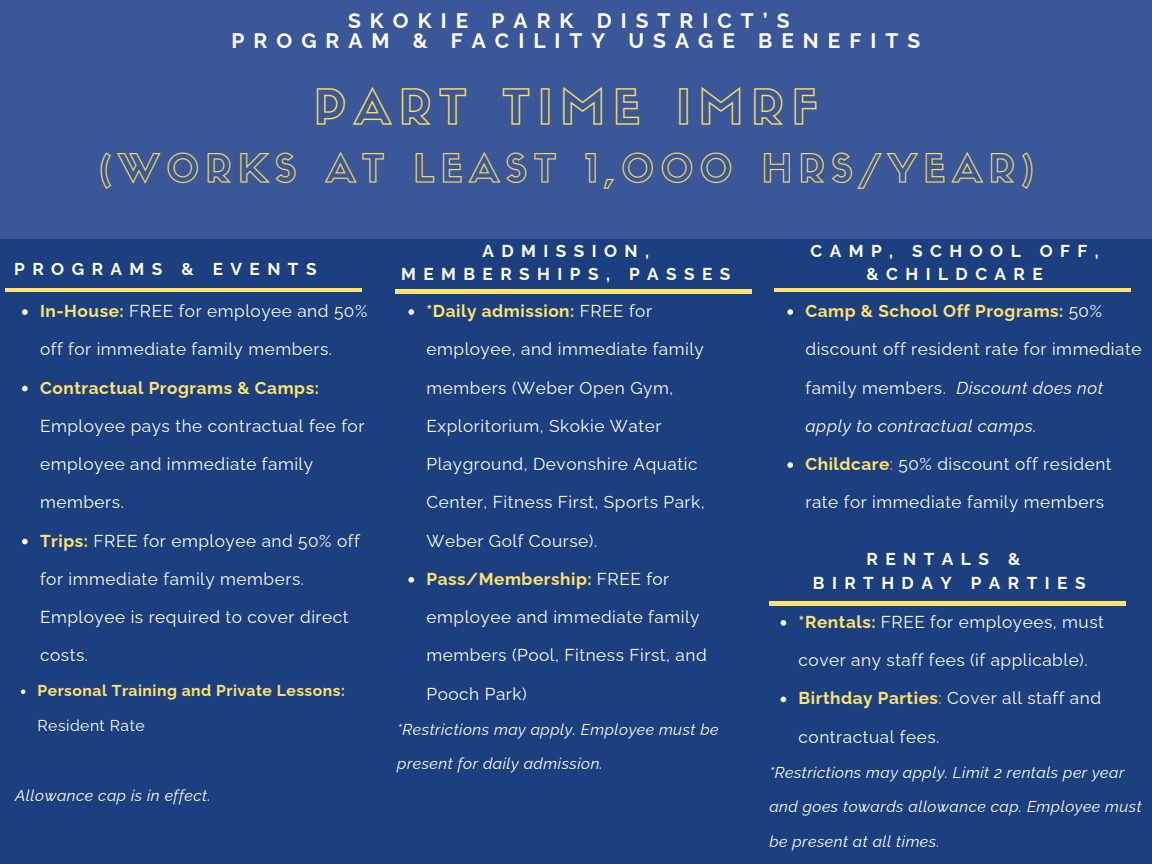
<style>
.page{position:relative;width:1152px;height:864px;background:#1c407f}
.page>*{position:absolute;margin:0;border:0;box-sizing:border-box;transform-origin:0 0}
.t1{font:47.1px "Sifonn Basic Outline";letter-spacing:.17em;color:#ffde59}
.t2{font:38.1px "Sifonn Basic Outline";letter-spacing:.17em;color:#ffde59}
.t3{font:700 21px/20.2px "Raleway";letter-spacing:.43em;color:#fff}
.t4{font:17.25px "Raleway";letter-spacing:.03em;color:#fff}
.t5{font:700 17.25px "Raleway";letter-spacing:.03em;color:#ffe36f}
.t6{font:700 17.25px/23.7px "Raleway";letter-spacing:.43em;color:#fff;text-align:center}
.t7{font:italic 17.25px "Raleway";letter-spacing:.03em;color:#fff}
.t8{font:italic 15.75px "Raleway";letter-spacing:.03em;color:#fff}
.t9{font:700 15.75px "Raleway";letter-spacing:.03em;color:#ffe36f}
.t10{font:15.75px "Raleway";letter-spacing:.03em;color:#fff}
.s1{font-weight:700;color:#ffe36f}
.s2{font-weight:400;color:#fff}
.s3{font-style:normal}
.s4{color:#ffe36f}
</style>
<div class="page">
<hr style="left:5px;top:288px;width:356px;height:4px;background:#ffe36f">
<svg style="left:22px;top:309px;width:6px;height:6px"></svg>
<svg style="left:22px;top:386px;width:6px;height:5px"></svg>
<svg style="left:22px;top:539px;width:6px;height:5px"></svg>
<svg style="left:21px;top:690px;width:4px;height:4px"></svg>
<div style="left:0;top:0;width:1152px;height:238px;background:#3a5799"></div>
<svg style="left:408px;top:309px;width:6px;height:6px"></svg>
<svg style="left:408px;top:577px;width:6px;height:6px"></svg>
<hr style="left:395px;top:290px;width:356px;height:3px;background:#ffe36f">
<svg style="left:787px;top:309px;width:6px;height:6px"></svg>
<svg style="left:787px;top:462px;width:6px;height:6px"></svg>
<hr style="left:775px;top:288px;width:356px;height:4px;background:#ffe36f">
<hr style="left:769px;top:602px;width:357px;height:3px;background:#ffe36f">
<svg style="left:781px;top:620px;width:5px;height:6px"></svg>
<svg style="left:781px;top:697px;width:5px;height:5px"></svg>
<p class="t3" style="left:232px;top:10px;width:690px;text-indent:117px">SKOKIE PARK DISTRICT’S<br>PROGRAM &amp; FACILITY USAGE BENEFITS</p>
<p class="t1" style="left:314px;top:89px;width:505px">PART TIME IMRF</p>
<p class="t2" style="left:99px;top:153px;width:936px">(WORKS AT LEAST 1,000 HRS/YEAR)</p>
<p class="t6" style="left:14px;top:257px;width:304px">PROGRAMS &amp; EVENTS</p>
<h2 class="t4" style="left:40px;top:301px;width:329px"><span class="s1">In-House:</span> FREE for employee and 50%</h2>
<h2 class="t4" style="left:40px;top:339px;width:294px">off for immediate family members.</h2>
<h1 class="t5" style="left:40px;top:377px;width:280px">Contractual Programs &amp; Camps:</h1>
<h1 class="t4" style="left:40px;top:416px;width:326px">Employee pays the contractual fee for</h1>
<h1 class="t4" style="left:40px;top:454px;width:275px">employee and immediate family</h1>
<h1 class="t4" style="left:40px;top:492px;width:85px">members.</h1>
<h3 class="t4" style="left:40px;top:530px;width:321px"><span class="s1">Trips:</span> FREE for employee and 50% off</h3>
<h3 class="t4" style="left:40px;top:569px;width:265px">for immediate family members.</h3>
<h3 class="t4" style="left:40px;top:607px;width:310px">Employee is required to cover direct</h3>
<h3 class="t4" style="left:40px;top:645px;width:50px">costs.</h3>
<h3 class="t9" style="left:38px;top:681px;width:309px">Personal Training and Private Lessons:</h3>
<h3 class="t10" style="left:38px;top:716px;width:109px">Resident Rate</h3>
<h3 class="t8" style="left:15px;top:786px;width:197px">Allowance cap is in effect.</h3>
<p class="t6" style="left:401px;top:239px;width:331px">ADMISSION,<br>MEMBERSHIPS, PASSES</p>
<p class="t5" style="left:427px;top:301px;width:227px">*Daily admission: <span class="s2">FREE for</span></p>
<p class="t4" style="left:427px;top:339px;width:279px">employee, and immediate family</p>
<p class="t4" style="left:427px;top:377px;width:248px">members (Weber Open Gym,</p>
<p class="t4" style="left:427px;top:416px;width:236px">Exploritorium, Skokie Water</p>
<p class="t4" style="left:427px;top:454px;width:273px">Playground, Devonshire Aquatic</p>
<p class="t4" style="left:427px;top:492px;width:280px">Center, Fitness First, Sports Park,</p>
<p class="t4" style="left:427px;top:530px;width:172px">Weber Golf Course).</p>
<p class="t5" style="left:427px;top:569px;width:244px">Pass/Membership: <span class="s2">FREE for</span></p>
<p class="t4" style="left:427px;top:607px;width:275px">employee and immediate family</p>
<p class="t4" style="left:427px;top:645px;width:282px">members (Pool, Fitness First, and</p>
<p class="t4" style="left:427px;top:683px;width:102px">Pooch Park)</p>
<p class="t8" style="left:397px;top:720px;width:323px">*Restrictions may apply. Employee must be</p>
<p class="t8" style="left:397px;top:755px;width:207px">present for daily admission.</p>
<p class="t6" style="left:811px;top:239px;width:290px">CAMP, SCHOOL OFF, &amp;CHILDCARE</p>
<p class="t5" style="left:805px;top:301px;width:298px">Camp &amp; School Off Programs: <span class="s2">50%</span></p>
<p class="t4" style="left:805px;top:339px;width:338px">discount off resident rate for immediate</p>
<p class="t7" style="left:805px;top:377px;width:299px"><span class="s3">family members.</span> Discount does not</p>
<p class="t7" style="left:805px;top:416px;width:233px">apply to contractual camps.</p>
<p class="t4" style="left:805px;top:454px;width:308px"><span class="s1">Childcare</span><span class="s4">:</span> 50% discount off resident</p>
<p class="t4" style="left:805px;top:492px;width:300px">rate for immediate family members</p>
<p class="t6" style="left:813px;top:547px;width:274px;text-align:left;text-indent:54px">RENTALS &amp;<br>BIRTHDAY PARTIES</p>
<p class="t4" style="left:799px;top:612px;width:307px"><span class="s1">*Rentals:</span> FREE for employees, must</p>
<p class="t4" style="left:799px;top:650px;width:291px">cover any staff fees (if applicable).</p>
<p class="t4" style="left:799px;top:688px;width:304px"><span class="s1">Birthday Parties</span><span class="s4">:</span> Cover all staff and</p>
<p class="t4" style="left:799px;top:726px;width:142px">contractual fees.</p>
<p class="t8" style="left:769px;top:763px;width:357px">*Restrictions may apply. Limit 2 rentals per year</p>
<p class="t8" style="left:769px;top:798px;width:374px">and goes towards allowance cap. Employee must</p>
<p class="t8" style="left:769px;top:833px;width:172px">be present at all times.</p>
</div>
